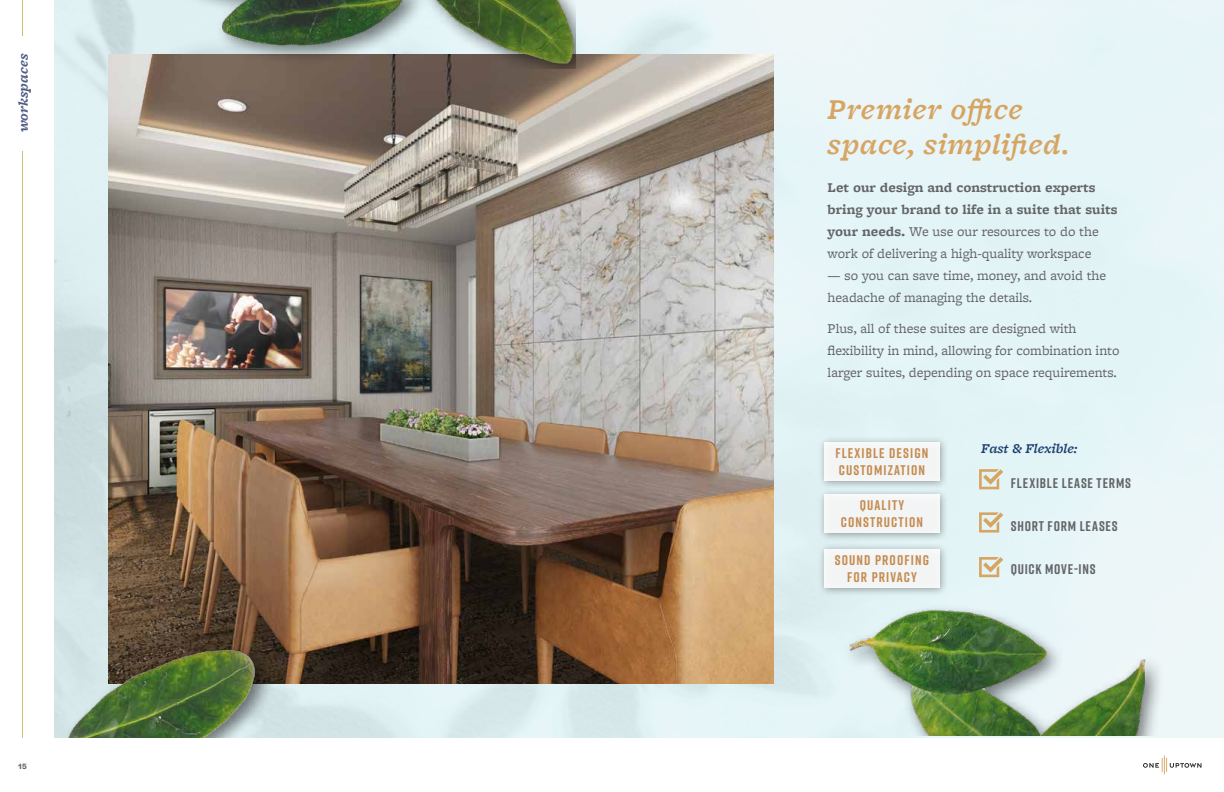
<style>
.page{position:relative;width:1224px;height:792px;background:#fff}
.page>*{position:absolute;margin:0;border:0;box-sizing:border-box;transform-origin:0 0}
.t1{font:italic 600 30px/35px "Freight Micro Pro";letter-spacing:.015em;color:#d7a562}
.t2{font:14px/22px "Freight Micro Pro";color:#636466}
.t3{font:700 14px/22px "Freight Micro Pro";color:#636466}
.t4{font:700 14px/16.8px "Rift";letter-spacing:.08em;color:#c58b50;text-align:center}
.t5{font:700 14px "Rift";letter-spacing:.06em;color:#636466}
.t6{font:italic 600 14px "Freight Micro Pro";color:#1b3d6e}
.t7{font:italic 700 14px "Freight Micro Pro";color:#4f5c86}
.t8{font:600 8px "Halyard Display";color:#636466}
.s1{font-weight:400}
</style>
<div class="page">
<img style="left:108px;top:54px;width:666px;height:630px">
<div style="left:818px;top:543px;width:130px;height:54px;background:#000;opacity:.4"></div>
<div style="left:824px;top:549px;width:115px;height:38px;background:#f3f4f4"></div>
<div style="left:818px;top:436px;width:130px;height:54px;background:#000;opacity:.4"></div>
<div style="left:824px;top:443px;width:115px;height:38px;background:#f3f4f5"></div>
<div style="left:818px;top:488px;width:130px;height:54px;background:#000;opacity:.4"></div>
<div style="left:824px;top:495px;width:115px;height:38px;background:#f3f4f5"></div>
<svg style="left:1143px;top:755px;width:59px;height:20px"></svg>
<hr style="left:22px;top:0;width:1px;height:738px;background:#c0b45f">
<div style="left:19px;top:36px;width:9px;height:114px;background:#fff"></div>
<img style="left:63px;top:553px;width:301px;height:185px">
<img style="left:96px;top:0;width:480px;height:68px">
<img style="left:808px;top:596px;width:362px;height:140px">
<svg style="left:979px;top:469px;width:24px;height:20px"></svg>
<svg style="left:979px;top:512px;width:24px;height:21px"></svg>
<svg style="left:979px;top:557px;width:24px;height:20px"></svg>
<p class="t7" style="left:13px;top:132px;width:80px;rotate:-90deg">workspaces</p>
<p class="t8" style="left:18px;top:761px;width:10px">15</p>
<h1 class="t1" style="left:828px;top:91px;width:243px">Premier office space, simplified.</h1>
<p class="t3" style="left:828px;top:177px;width:292px">Let our design and construction experts bring your brand to life in a suite that suits your needs. <span class="s1">We use our resources to do the work of delivering a high-quality workspace</span></p>
<p class="t2" style="left:828px;top:264px;width:280px">— so you can save time, money, and avoid the headache of managing the details.</p>
<p class="t2" style="left:828px;top:317px;width:293px">Plus, all of these suites are designed with flexibility in mind, allowing for combination into larger suites, depending on space requirements.</p>
<p class="t4" style="left:835px;top:445px;width:94px;text-align:left">FLEXIBLE DESIGN<br>CUSTOMIZATION</p>
<p class="t4" style="left:841px;top:497px;width:84px">QUALITY<br>CONSTRUCTION</p>
<p class="t4" style="left:835px;top:551px;width:96px">SOUND PROOFING<br>FOR PRIVACY</p>
<p class="t6" style="left:981px;top:438px;width:98px">Fast &amp; Flexible:</p>
<p class="t5" style="left:1011px;top:473px;width:122px">FLEXIBLE LEASE TERMS</p>
<p class="t5" style="left:1011px;top:516px;width:108px">SHORT FORM LEASES</p>
<p class="t5" style="left:1011px;top:559px;width:86px">QUICK MOVE-INS</p>
</div>
